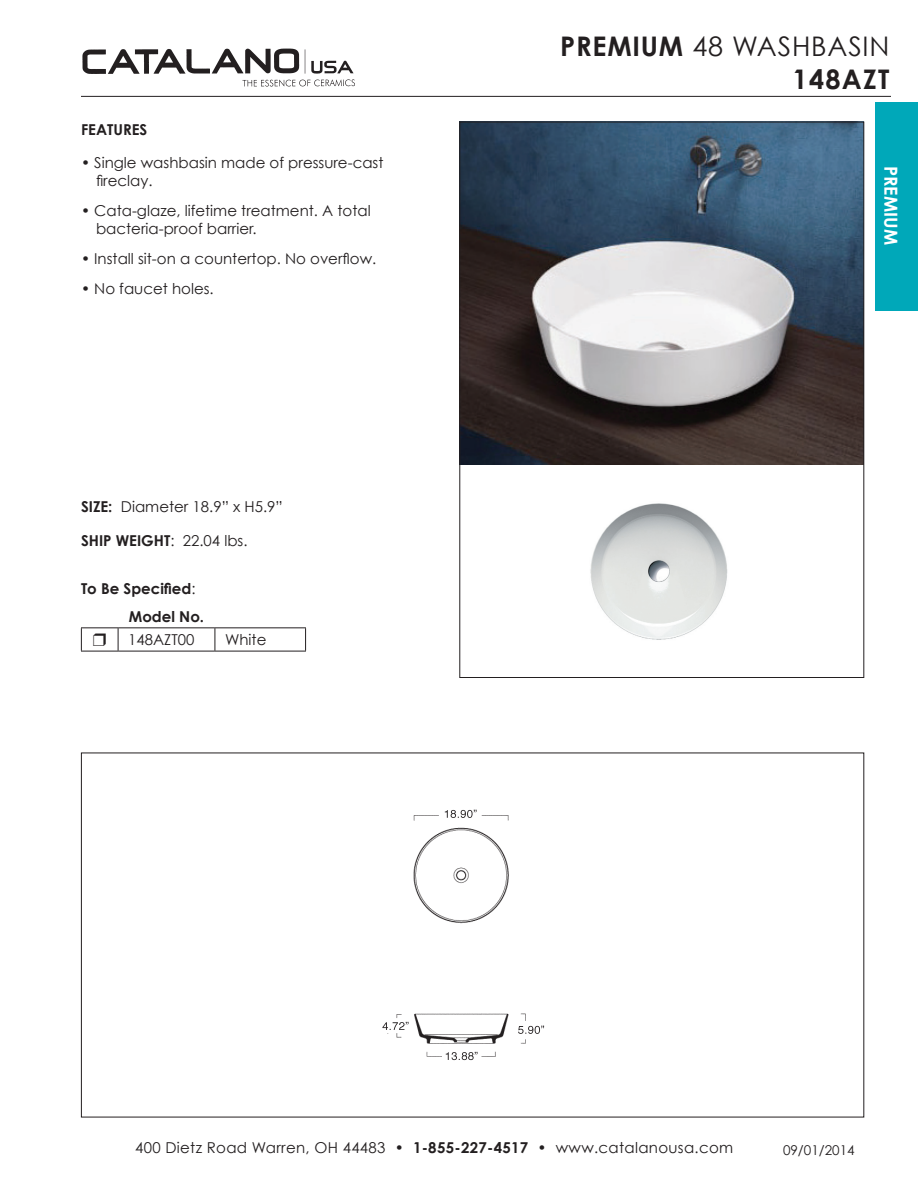
<style>
.page{position:relative;width:918px;height:1188px;background:#fff}
.page>*{position:absolute;margin:0;border:0;box-sizing:border-box;transform-origin:0 0}
.t1{font:700 27px/32.4px "Century Gothic";letter-spacing:.05em;color:#231f20;text-align:right}
.t2{font:700 18px "Century Gothic";color:#fff}
.t3{font:15px/18px "Century Gothic";color:#231f20}
.t4{font:15px "Century Gothic";letter-spacing:.02em;color:#231f20}
.t5{font:700 15px "Century Gothic";color:#231f20}
.t6{font:13.5px "Century Gothic";color:#231f20}
.s1{font-style:italic}
.s2{font-weight:700}
.s3{font-weight:400}
</style>
<div class="page">
<img style="left:82px;top:48px;width:273px;height:39px">
<hr style="left:81px;top:96px;width:810px;height:1px;background:#231f20">
<div style="left:875px;top:102px;width:43px;height:208px;background:#00a8b9"></div>
<img style="left:461px;top:124px;width:401px;height:341px">
<img style="left:590px;top:503px;width:138px;height:137px">
<img style="left:382px;top:809px;width:163px;height:252px">
<hr style="left:81px;top:627px;width:37px;height:1px;background:#231f20">
<svg style="left:81px;top:628px;width:1px;height:23px"></svg>
<hr style="left:118px;top:627px;width:97px;height:1px;background:#231f20">
<hr style="left:81px;top:651px;width:37px;height:1px;background:#231f20">
<hr style="left:118px;top:651px;width:97px;height:1px;background:#231f20">
<svg style="left:118px;top:628px;width:1px;height:23px"></svg>
<hr style="left:215px;top:627px;width:91px;height:1px;background:#231f20">
<svg style="left:215px;top:628px;width:1px;height:23px"></svg>
<svg style="left:305px;top:628px;width:1px;height:23px"></svg>
<hr style="left:215px;top:651px;width:91px;height:1px;background:#231f20">
<p class="t5" style="left:81px;top:120px;width:68px">FEATURES</p>
<p class="t3" style="left:96px;top:153px;width:289px;text-indent:-15px"><span class="s1">•</span> Single washbasin made of pressure-cast fireclay.</p>
<p class="t3" style="left:96px;top:201px;width:276px;text-indent:-15px">• Cata-glaze, lifetime treatment. A total bacteria-proof barrier.</p>
<p class="t3" style="left:81px;top:249px;width:297px">• Install sit-on a countertop. No overflow.</p>
<p class="t3" style="left:81px;top:279px;width:134px">• No faucet holes.</p>
<p class="t3" style="left:81px;top:497px;width:203px"><span class="s2">Size:</span> Diameter 18.9” x H5.9”</p>
<p class="t5" style="left:81px;top:531px;width:168px">SHIP WEIGHT<span class="s3">: 22.04 lbs.</span></p>
<p class="t5" style="left:81px;top:580px;width:116px">To Be Specified<span class="s3">:</span></p>
<p class="t5" style="left:129px;top:607px;width:77px">Model No.</p>
<p class="t3" style="left:128px;top:630px;width:68px">148AZT00</p>
<p class="t3" style="left:225px;top:630px;width:43px">White</p>
<h1 class="t1" style="left:560px;top:30px;width:331px">PREMIUM <span class="s3">48 WASHBASIN<br></span>148AZT</h1>
<p class="t2" style="left:902px;top:166px;width:80px;rotate:90deg">PREMIUM</p>
<p class="t4" style="left:135px;top:1138px;width:600px">400 Dietz Road Warren, OH 44483 • <span class="s2">1-855-227-4517</span> • www.catalanousa.com</p>
<p class="t6" style="left:783px;top:1142px;width:73px">09/01/2014</p>
</div>
